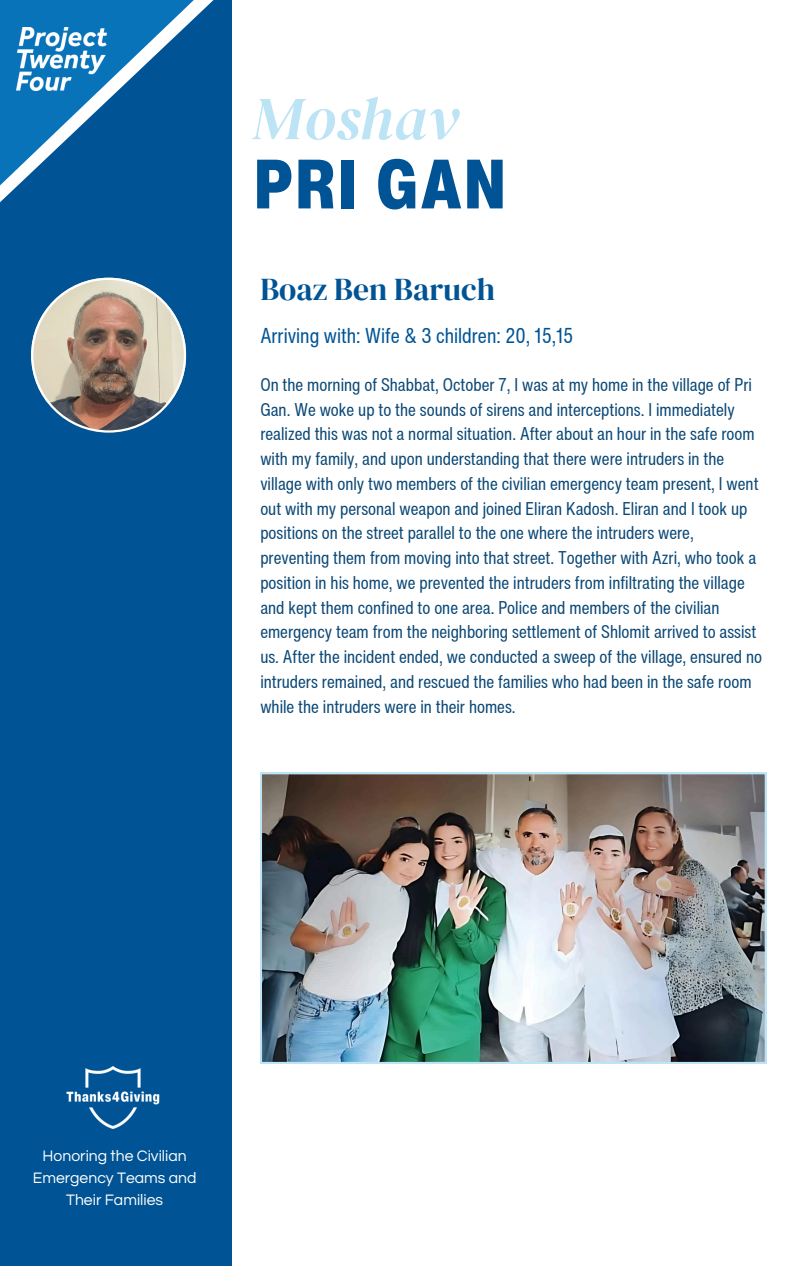
<style>
.page{position:relative;width:794px;height:1266px;background:#fff}
.page>*{position:absolute;margin:0;border:0;box-sizing:border-box;transform-origin:0 0}
.t1{font:900 condensed 68.47px "Helvetica Now Text";letter-spacing:.035em;color:#005495}
.t2{font:italic 60.68px "DM Serif Display";color:#bde4f5}
.t3{font:31.5px "DM Serif Display";color:#005495}
.t4{font:condensed 21px "Helvetica Now Text";color:#005495}
.t5{font:condensed 18px/24.8px "Helvetica Now Text";color:#0b4876}
.t6{font:15.75px/21.9px "Questrial";color:#fff;text-align:center}
</style>
<div class="page">
<div style="left:0;top:0;width:231px;height:1266px;background:#005495"></div>
<svg style="left:0;top:0;width:232px;height:342px"></svg>
<img style="left:17px;top:27px;width:89px;height:63px">
<img style="left:260px;top:772px;width:506px;height:291px">
<svg style="left:31px;top:278px;width:155px;height:154px"></svg>
<img style="left:66px;top:1066px;width:94px;height:62px">
<h4 class="t2" style="left:252px;top:76px;width:207px">Moshav</h4>
<h3 class="t1" style="left:254px;top:132px;width:253px">PRI GAN</h3>
<p class="t3" style="left:260px;top:267px;width:236px">Boaz Ben Baruch</p>
<p class="t4" style="left:260px;top:320px;width:314px">Arriving with: Wife &amp; 3 children: 20, 15,15</p>
<p class="t5" style="left:260px;top:372px;width:503px">On the morning of Shabbat, October 7, I was at my home in the village of Pri Gan. We woke up to the sounds of sirens and interceptions. I immediately realized this was not a normal situation. After about an hour in the safe room with my family, and upon understanding that there were intruders in the village with only two members of the civilian emergency team present, I went out with my personal weapon and joined Eliran Kadosh. Eliran and I took up positions on the street parallel to the one where the intruders were, preventing them from moving into that street. Together with Azri, who took a position in his home, we prevented the intruders from infiltrating the village and kept them confined to one area. Police and members of the civilian emergency team from the neighboring settlement of Shlomit arrived to assist us. After the incident ended, we conducted a sweep of the village, ensured no intruders remained, and rescued the families who had been in the safe room while the intruders were in their homes.</p>
<h1 class="t6" style="left:33px;top:1145px;width:165px">Honoring the Civilian<br>Emergency Teams and<br>Their Families</h1>
</div>
